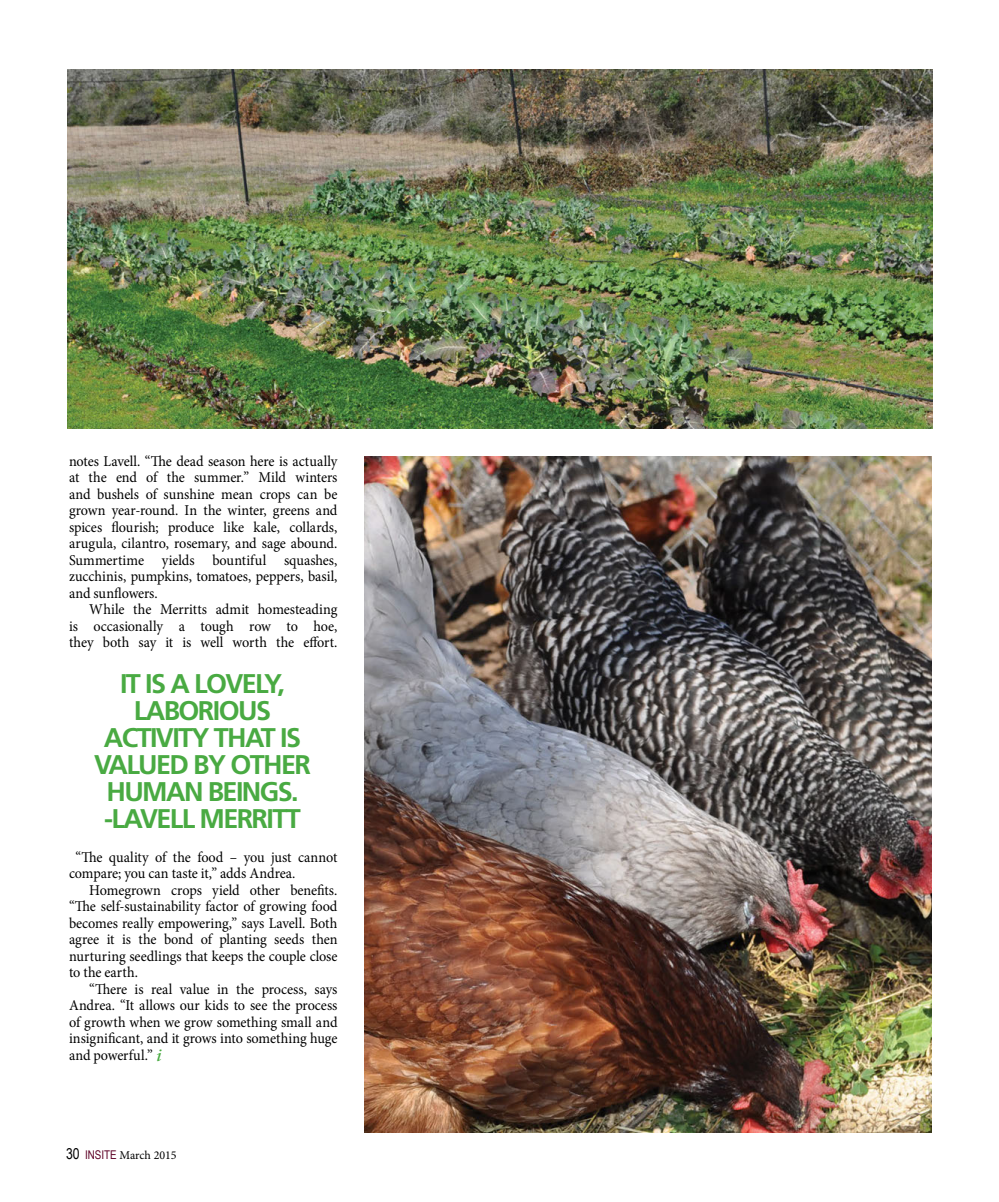
<style>
.page{position:relative;width:999px;height:1202px;background:#fff}
.page>*{position:absolute;margin:0;border:0;box-sizing:border-box;transform-origin:0 0}
.Pull_Quote{font:700 27px/27px "Frutiger LT Std";letter-spacing:-.06em;color:#49aa42;text-align:center}
.Editorial_Body_Copy{font:15px/16.5px "Minion Pro";letter-spacing:-.005em;color:#000;text-align:justify;scale:.95 1}
.t1{font:12px "Minion Pro";letter-spacing:-.005em;color:#000}
.s1{font-style:italic;font-size:18px;color:#49aa42}
.s2{font-family:"Arial Narrow";font-size:15px}
.s3{font-family:"Arial Narrow";color:#5d0025}
</style>
<div class="page">
<img style="left:68px;top:70px;width:865px;height:358px">
<img style="left:364px;top:456px;width:568px;height:676px">
<p class="Editorial_Body_Copy" style="left:69px;top:452px;width:284px">notes Lavell. “The dead season here is actually at the end of the summer.” Mild winters and bushels of sunshine mean crops can be grown year-round. In the winter, greens and spices flourish; produce like kale, collards, arugula, cilantro, rosemary, and sage abound.<br>Summertime yields bountiful squashes, zucchinis, pumpkins, tomatoes, peppers, basil, and sunflowers.</p>
<p class="Editorial_Body_Copy" style="left:69px;top:601px;width:284px;text-indent:20px">While the Merritts admit homesteading is occasionally a tough row to hoe, they both say it is well worth the effort.</p>
<p class="Pull_Quote" style="left:94px;top:670px;width:218px">IT IS A LOVELY,<br>LABORIOUS<br>ACTIVITY THAT IS<br>VALUED BY OTHER<br>HUMAN BEINGS.</p>
<p class="Pull_Quote" style="left:104px;top:805px;width:198px">-LAVELL MERRITT</p>
<p class="Editorial_Body_Copy" style="left:69px;top:848px;width:284px;text-indent:7px">“The quality of the food – you just cannot compare; you can taste it,” adds Andrea.</p>
<p class="Editorial_Body_Copy" style="left:69px;top:881px;width:284px;text-indent:20px">Homegrown crops yield other benefits. “The self-sustainability factor of growing food becomes really empowering,” says Lavell. Both agree it is the bond of planting seeds then nurturing seedlings that keeps the couple close to the earth.</p>
<p class="Editorial_Body_Copy" style="left:69px;top:980px;width:284px;text-indent:20px">“There is real value in the process, says Andrea. “It allows our kids to see the process of growth when we grow something small and insignificant, and it grows into something huge and powerful.” <span class="s1">i</span></p>
<p class="t1" style="left:66px;top:1147px;width:112px"><span class="s2">30</span> <span class="s3">INSITE</span> March 2015</p>
</div>
